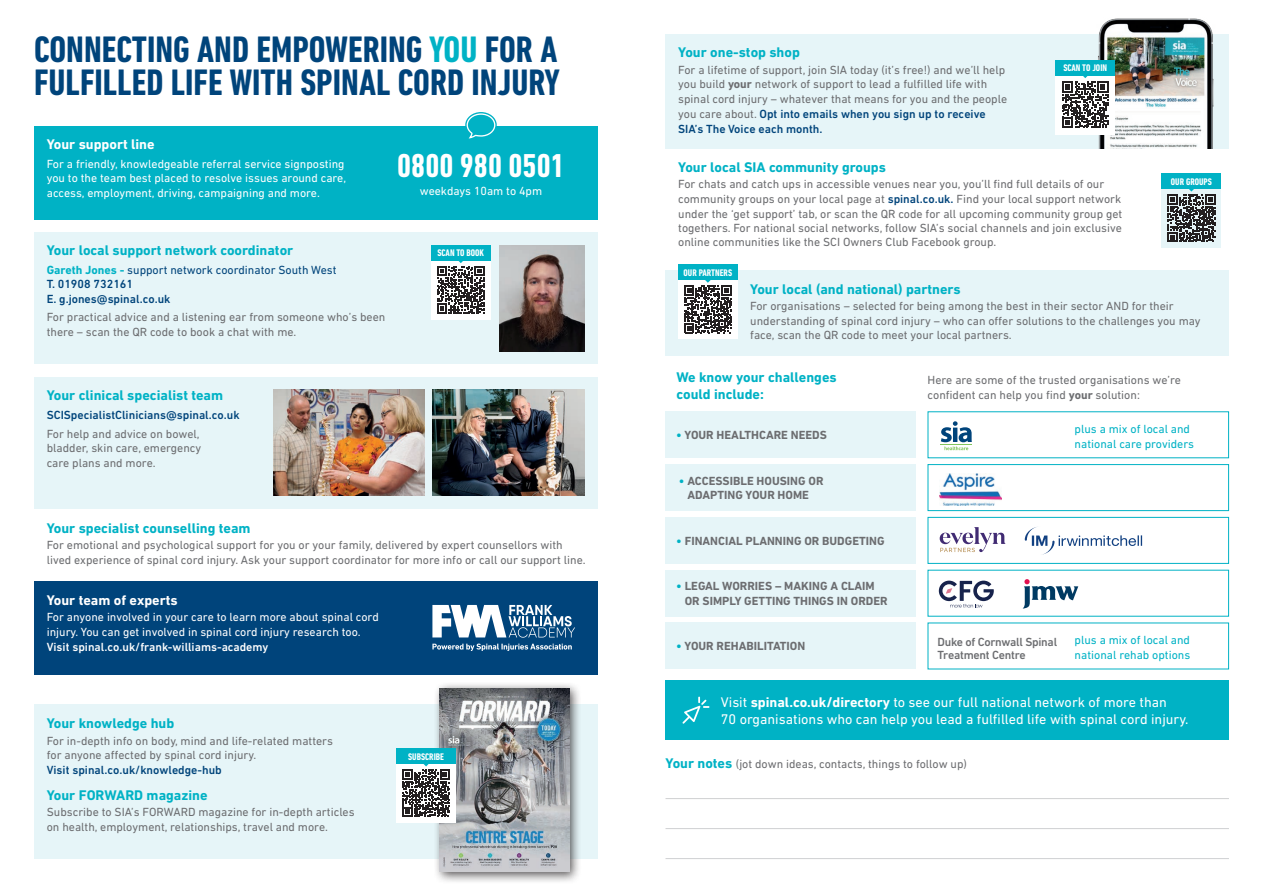
<style>
.page{position:relative;width:1263px;height:893px;background:#fff}
.page>*{position:absolute;margin:0;border:0;box-sizing:border-box;transform-origin:0 0}
.t1{font:700 condensed 37.5px/33px "DIN Next LT Pro";color:#00447b}
.t2{font:700 condensed 33.75px "DIN Next LT Pro";color:#fff}
.t3{font:700 14.25px/17.1px "DIN Next LT Pro";color:#00b2c5}
.t4{font:14.25px/17.1px "DIN Next LT Pro";color:#fff}
.t5{font:700 14.25px "DIN Next LT Pro";color:#fff}
.t6{font:12px/14.4px "DIN Next LT Pro";color:#6c6d70}
.t7{font:12px/14.4px "DIN Next LT Pro";color:#fff}
.t8{font:700 12px/14.4px "DIN Next LT Pro";color:#6c6d70;text-align:center}
.t9{font:500 12px/14.4px "DIN Next LT Pro";color:#00447b}
.t10{font:12px/14.4px "DIN Next LT Pro";color:#00b2c5}
.t11{font:500 12px "DIN Next LT Pro";color:#fff}
.t12{font:500 12px/13.5px "DIN Next LT Pro";letter-spacing:-.02em;color:#6c6d70}
.t13{font:700 condensed 9.75px "DIN Next LT Pro";color:#fff}
.s1{color:#00b2c5}
.s2{font-weight:700;color:#00b2c5}
.s3{font-weight:400}
.s4{font-weight:700}
.s5{font-weight:500;color:#00447b}
.s6{font-weight:700;font-size:14.25px;color:#00b2c5}
</style>
<div class="page">
<div style="left:665px;top:34px;width:564px;height:115px;background:#e6f5f8"></div>
<div style="left:34px;top:705px;width:563px;height:154px;background:#e6f5f8"></div>
<div style="left:34px;top:581px;width:563px;height:94px;background:#00447b"></div>
<div style="left:34px;top:126px;width:563px;height:93px;background:#00b2c5"></div>
<div style="left:34px;top:377px;width:563px;height:131px;background:#e6f5f8"></div>
<img style="left:433px;top:389px;width:152px;height:107px">
<img style="left:273px;top:389px;width:152px;height:107px">
<div style="left:665px;top:270px;width:564px;height:85px;background:#e6f5f8"></div>
<img style="left:1090px;top:18px;width:124px;height:131px">
<svg style="left:432px;top:644px;width:140px;height:7px"></svg>
<svg style="left:432px;top:605px;width:143px;height:33px"></svg>
<div style="left:1056px;top:75px;width:59px;height:59px;background:#fff"></div>
<div style="left:1056px;top:60px;width:59px;height:15px;background:#00b2c5"></div>
<svg style="left:1062px;top:75px;width:46px;height:53px"></svg>
<div style="left:34px;top:232px;width:563px;height:132px;background:#e6f5f8"></div>
<div style="left:431px;top:260px;width:59px;height:59px;background:#fff"></div>
<div style="left:431px;top:245px;width:59px;height:15px;background:#00b2c5"></div>
<svg style="left:437px;top:260px;width:48px;height:54px"></svg>
<div style="left:678px;top:280px;width:59px;height:59px;background:#fff"></div>
<div style="left:678px;top:265px;width:59px;height:15px;background:#00b2c5"></div>
<svg style="left:684px;top:280px;width:48px;height:53px"></svg>
<div style="left:1162px;top:189px;width:59px;height:59px;background:#e6f5f8"></div>
<div style="left:1162px;top:173px;width:59px;height:16px;background:#00b2c5"></div>
<svg style="left:1167px;top:189px;width:48px;height:53px"></svg>
<svg style="left:465px;top:112px;width:32px;height:27px"></svg>
<div style="left:433px;top:681px;width:149px;height:203px;background:#231f20;opacity:.75"></div>
<img style="left:440px;top:688px;width:129px;height:183px">
<div style="left:396px;top:763px;width:60px;height:60px;background:#fff"></div>
<div style="left:396px;top:748px;width:60px;height:15px;background:#00b2c5"></div>
<svg style="left:402px;top:763px;width:48px;height:54px"></svg>
<div style="left:665px;top:517px;width:251px;height:47px;background:#e6f5f8"></div>
<div style="left:928px;top:517px;width:301px;height:47px;border:1px solid #00b2c5"></div>
<svg style="left:940px;top:527px;width:65px;height:25px"></svg>
<svg style="left:1025px;top:527px;width:117px;height:28px"></svg>
<div style="left:665px;top:464px;width:251px;height:47px;background:#e6f5f8"></div>
<div style="left:928px;top:464px;width:301px;height:47px;border:1px solid #00b2c5"></div>
<img style="left:939px;top:473px;width:62px;height:33px">
<div style="left:665px;top:411px;width:251px;height:47px;background:#e6f5f8"></div>
<svg style="left:941px;top:421px;width:31px;height:29px"></svg>
<div style="left:665px;top:570px;width:251px;height:47px;background:#e6f5f8"></div>
<div style="left:665px;top:623px;width:251px;height:46px;background:#e6f5f8"></div>
<div style="left:665px;top:680px;width:564px;height:60px;background:#00b2c5"></div>
<svg style="left:682px;top:697px;width:27px;height:27px"></svg>
<hr style="left:665px;top:798px;width:564px;height:1px;background:#cfd0d2">
<hr style="left:665px;top:828px;width:564px;height:1px;background:#cfd0d2">
<hr style="left:665px;top:858px;width:564px;height:1px;background:#cfd0d2">
<img style="left:500px;top:245px;width:85px;height:106px">
<svg style="left:1023px;top:579px;width:55px;height:29px"></svg>
<svg style="left:939px;top:581px;width:55px;height:26px"></svg>
<h1 class="t1" style="left:34px;top:33px;width:527px">CONNECTING AND EMPOWERING <span class="s1">YOU</span> FOR A<br>FULFILLED LIFE WITH SPINAL CORD INJURY</h1>
<p class="t5" style="left:47px;top:136px;width:109px">Your support line</p>
<p class="t7" style="left:47px;top:157px;width:301px">For a friendly, knowledgeable referral service signposting you to the team best placed to resolve issues around care, access, employment, driving, campaigning and more.</p>
<h2 class="t2" style="left:397px;top:146px;width:169px">0800 980 0501</h2>
<p class="t7" style="left:420px;top:184px;width:124px">weekdays 10am to 4pm</p>
<p class="t3" style="left:47px;top:242px;width:248px">Your local support network coordinator</p>
<p class="t9" style="left:47px;top:262px;width:291px"><span class="s2">Gareth Jones -</span> <span class="s3">support network coordinator South West<br></span>T. 01908 732161<br>E. g.jones@spinal.co.uk</p>
<p class="t6" style="left:47px;top:310px;width:340px">For practical advice and a listening ear from someone who’s been there – scan the QR code to book a chat with me.</p>
<p class="t13" style="left:437px;top:247px;width:48px">SCAN TO BOOK</p>
<p class="t3" style="left:47px;top:387px;width:178px">Your clinical specialist team</p>
<p class="t9" style="left:47px;top:408px;width:194px">SCISpecialistClinicians@spinal.co.uk</p>
<p class="t6" style="left:47px;top:426px;width:156px">For help and advice on bowel, bladder, skin care, emergency care plans and more.</p>
<p class="t3" style="left:47px;top:519px;width:205px">Your specialist counselling team</p>
<p class="t6" style="left:47px;top:538px;width:540px">For emotional and psychological support for you or your family, delivered by expert counsellors with lived experience of spinal cord injury. Ask your support coordinator for more info or call our support line.</p>
<p class="t5" style="left:47px;top:591px;width:132px">Your team of experts</p>
<p class="t7" style="left:47px;top:610px;width:333px">For anyone involved in your care to learn more about spinal cord injury. You can get involved in spinal cord injury research too.</p>
<p class="t11" style="left:47px;top:639px;width:223px">Visit spinal.co.uk/frank-williams-academy</p>
<p class="t3" style="left:47px;top:715px;width:129px">Your knowledge hub</p>
<p class="t6" style="left:47px;top:733px;width:288px">For in-depth info on body, mind and life-related matters for anyone affected by spinal cord injury.</p>
<p class="t9" style="left:47px;top:763px;width:176px">Visit spinal.co.uk/knowledge-hub</p>
<p class="t3" style="left:47px;top:786px;width:162px">Your FORWARD magazine</p>
<p class="t6" style="left:47px;top:805px;width:309px">Subscribe to SIA’s FORWARD magazine for in-depth articles on health, employment, relationships, travel and more.</p>
<p class="t13" style="left:408px;top:751px;width:37px">SUBSCRIBE</p>
<p class="t3" style="left:678px;top:44px;width:123px">Your one-stop shop</p>
<p class="t6" style="left:678px;top:62px;width:330px">For a lifetime of support, join SIA today (it’s free!) and we’ll help you build <span class="s4">your</span> network of support to lead a fulfilled life with spinal cord injury – whatever that means for you and the people you care about. <span class="s5">Opt into emails when you sign up to receive SIA’s The Voice each month.</span></p>
<p class="t13" style="left:1063px;top:63px;width:45px">SCAN TO JOIN</p>
<p class="t3" style="left:678px;top:158px;width:209px">Your local SIA community groups</p>
<p class="t6" style="left:678px;top:177px;width:446px">For chats and catch ups in accessible venues near you, you’ll find full details of our community groups on your local page at <span class="s5">spinal.co.uk.</span> Find your local support network under the ‘get support’ tab, or scan the QR code for all upcoming community group get togethers. For national social networks, follow SIA’s social channels and join exclusive online communities like the SCI Owners Club Facebook group.</p>
<p class="t3" style="left:750px;top:280px;width:212px">Your local (and national) partners</p>
<p class="t6" style="left:750px;top:299px;width:452px">For organisations – selected for being among the best in their sector AND for their understanding of spinal cord injury – who can offer solutions to the challenges you may face, scan the QR code to meet your local partners.</p>
<p class="t13" style="left:1171px;top:176px;width:43px">OUR GROUPS</p>
<p class="t13" style="left:683px;top:267px;width:50px">OUR PARTNERS</p>
<p class="t3" style="left:676px;top:368px;width:162px">We know your challenges could include:</p>
<p class="t6" style="left:928px;top:373px;width:255px">Here are some of the trusted organisations we’re confident can help you find <span class="s4">your</span> solution:</p>
<p class="t8" style="left:676px;top:428px;width:152px"><span class="s1">•</span> YOUR HEALTHCARE NEEDS</p>
<p class="t10" style="left:1075px;top:422px;width:121px">plus a mix of local and national care providers</p>
<p class="t8" style="left:679px;top:474px;width:146px"><span class="s1">•</span> ACCESSIBLE HOUSING OR<br>ADAPTING YOUR HOME</p>
<p class="t8" style="left:676px;top:534px;width:210px"><span class="s1">•</span> FINANCIAL PLANNING OR BUDGETING</p>
<p class="t8" style="left:685px;top:579px;width:204px;text-align:left;text-indent:-9px"><span class="s1">•</span> LEGAL WORRIES – MAKING A CLAIM<br>OR SIMPLY GETTING THINGS IN ORDER</p>
<p class="t8" style="left:676px;top:639px;width:131px"><span class="s1">•</span> YOUR REHABILITATION</p>
<p class="t12" style="left:937px;top:635px;width:121px">Duke of Cornwall Spinal<br>Treatment Centre</p>
<p class="t10" style="left:1075px;top:633px;width:117px">plus a mix of local and national rehab options</p>
<p class="t4" style="left:721px;top:693px;width:469px">Visit <span class="s4">spinal.co.uk/directory</span> to see our full national network of more than<br>70 organisations who can help you lead a fulfilled life with spinal cord injury.</p>
<p class="t6" style="left:665px;top:757px;width:303px"><span class="s6">Your notes</span> (jot down ideas, contacts, things to follow up)</p>
</div>
